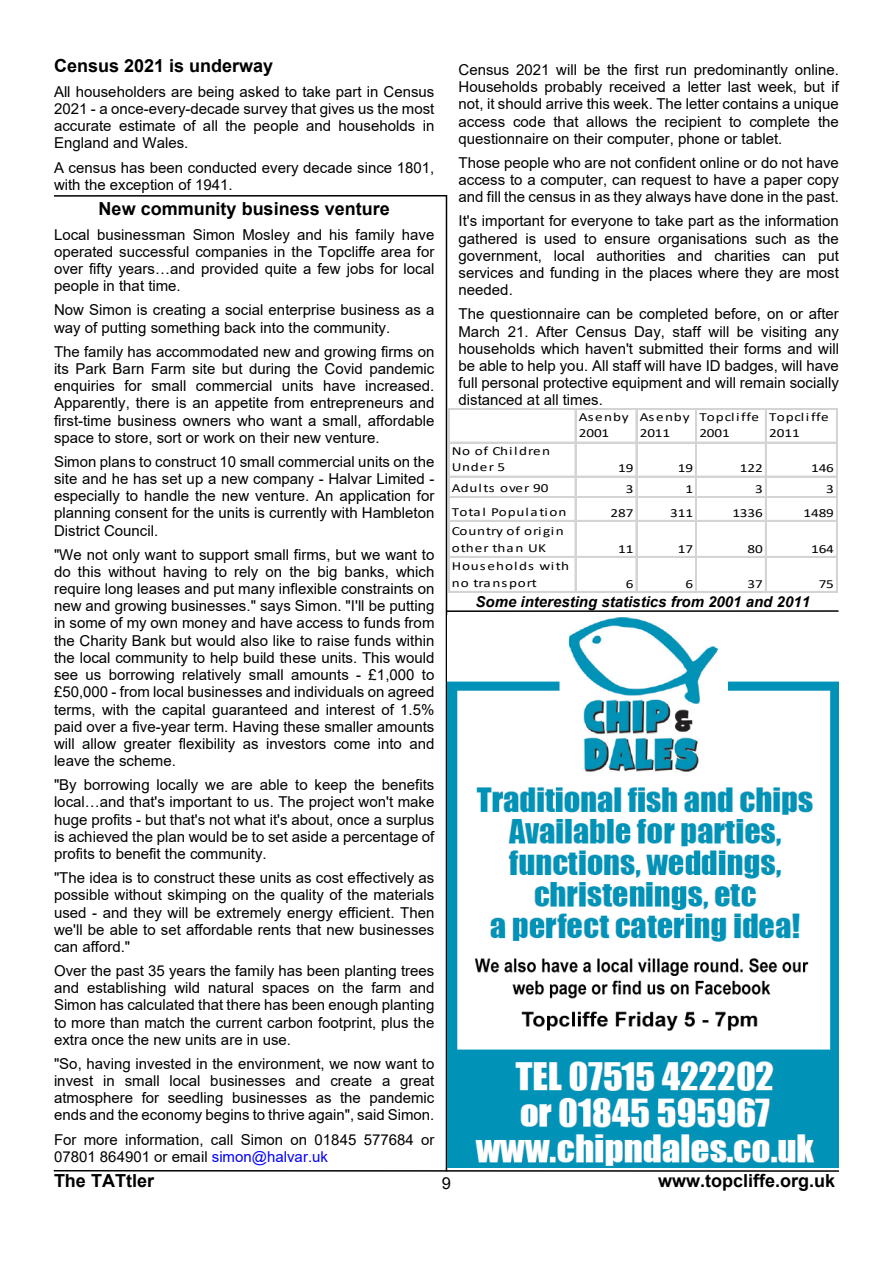
<style>
.page{position:relative;width:893px;height:1263px;background:#fff}
.page>*{position:absolute;margin:0;border:0;box-sizing:border-box;transform-origin:0 0}
.t1{font:700 18px "Arial";color:#000}
.t2{font:16.5px "Arial";color:#000}
.t3{font:15px/17.2px "Arial";color:#000;text-align:justify}
.t4{font:italic 700 15px "Arial";color:#000}
.t5{font:12.3px/16.5px "Calibri";letter-spacing:.06em;color:#000;scale:1.23 1}
.t6{font:12.3px/16.5px "Calibri";letter-spacing:.03em;color:#000;scale:1.23 1}
.s1{color:#00f}
</style>
<div class="page">
<hr style="left:54px;top:1170px;width:785px;height:2px;background:#000">
<hr style="left:446px;top:54px;width:1px;height:1117px;background:#000">
<img style="left:448px;top:617px;width:391px;height:550px">
<hr style="left:446px;top:610px;width:392px;height:2px;background:#000">
<div style="left:442px;top:54px;width:7px;height:141px;background:#fff"></div>
<hr style="left:54px;top:195px;width:392px;height:2px;background:#000">
<hr style="left:448px;top:408px;width:388px;height:1px;background:#d4d4d4">
<hr style="left:448px;top:442px;width:388px;height:1px;background:#d4d4d4">
<hr style="left:448px;top:476px;width:388px;height:1px;background:#d4d4d4">
<hr style="left:448px;top:496px;width:388px;height:1px;background:#d4d4d4">
<hr style="left:448px;top:497px;width:388px;height:1px;background:#d4d4d4">
<hr style="left:448px;top:520px;width:388px;height:1px;background:#d4d4d4">
<hr style="left:448px;top:556px;width:388px;height:1px;background:#d4d4d4">
<hr style="left:448px;top:591px;width:388px;height:1px;background:#d4d4d4">
<hr style="left:448px;top:408px;width:1px;height:184px;background:#d4d4d4">
<hr style="left:575px;top:408px;width:1px;height:184px;background:#d4d4d4">
<hr style="left:636px;top:408px;width:1px;height:184px;background:#d4d4d4">
<hr style="left:695px;top:408px;width:1px;height:184px;background:#d4d4d4">
<hr style="left:696px;top:408px;width:1px;height:184px;background:#d4d4d4">
<hr style="left:765px;top:408px;width:2px;height:184px;background:#d4d4d4">
<hr style="left:836px;top:408px;width:2px;height:184px;background:#d4d4d4">
<p class="t1" style="left:54px;top:59px;width:221px">Census 2021 is underway</p>
<p class="t3" style="left:54px;top:84px;width:382px">All householders are being asked to take part in Census 2021 - a once-every-decade survey that gives us the most accurate estimate of all the people and households in England and Wales.</p>
<p class="t3" style="left:54px;top:160px;width:382px">A census has been conducted every decade since 1801, with the exception of 1941.</p>
<p class="t1" style="left:99px;top:202px;width:293px">New community business venture</p>
<p class="t3" style="left:54px;top:227px;width:382px">Local businessman Simon Mosley and his family have operated successful companies in the Topcliffe area for over fifty years…and provided quite a few jobs for local people in that time.</p>
<p class="t3" style="left:54px;top:303px;width:382px">Now Simon is creating a social enterprise business as a way of putting something back into the community.</p>
<p class="t3" style="left:54px;top:344px;width:382px">The family has accommodated new and growing firms on its Park Barn Farm site but during the Covid pandemic enquiries for small commercial units have increased.<br>Apparently, there is an appetite from entrepreneurs and first-time business owners who want a small, affordable space to store, sort or work on their new venture.</p>
<p class="t3" style="left:54px;top:454px;width:382px">Simon plans to construct 10 small commercial units on the site and he has set up a new company - Halvar Limited - especially to handle the new venture. An application for planning consent for the units is currently with Hambleton District Council.</p>
<p class="t3" style="left:54px;top:547px;width:382px">"We not only want to support small firms, but we want to do this without having to rely on the big banks, which require long leases and put many inflexible constraints on new and growing businesses." says Simon. "I'll be putting in some of my own money and have access to funds from the Charity Bank but would also like to raise funds within the local community to help build these units. This would see us borrowing relatively small amounts - £1,000 to £50,000 - from local businesses and individuals on agreed terms, with the capital guaranteed and interest of 1.5% paid over a five-year term. Having these smaller amounts will allow greater flexibility as investors come into and leave the scheme.</p>
<p class="t3" style="left:54px;top:778px;width:382px">"By borrowing locally we are able to keep the benefits local…and that's important to us. The project won't make huge profits - but that's not what it's about, once a surplus is achieved the plan would be to set aside a percentage of profits to benefit the community.</p>
<p class="t3" style="left:54px;top:870px;width:382px">"The idea is to construct these units as cost effectively as possible without skimping on the quality of the materials used - and they will be extremely energy efficient. Then we'll be able to set affordable rents that new businesses can afford."</p>
<p class="t3" style="left:54px;top:963px;width:382px">Over the past 35 years the family has been planting trees and establishing wild natural spaces on the farm and Simon has calculated that there has been enough planting to more than match the current carbon footprint, plus the extra once the new units are in use.</p>
<p class="t3" style="left:54px;top:1056px;width:382px">"So, having invested in the environment, we now want to invest in small local businesses and create a great atmosphere for seedling businesses as the pandemic ends and the economy begins to thrive again", said Simon.</p>
<p class="t3" style="left:54px;top:1132px;width:382px">For more information, call Simon on 01845 577684 or<br>07801 864901 or email <span class="s1">simon@halvar.uk</span></p>
<p class="t3" style="left:458px;top:63px;width:382px">Census 2021 will be the first run predominantly online.<br>Households probably received a letter last week, but if not, it should arrive this week. The letter contains a unique access code that allows the recipient to complete the questionnaire on their computer, phone or tablet.</p>
<p class="t3" style="left:458px;top:155px;width:382px">Those people who are not confident online or do not have access to a computer, can request to have a paper copy and fill the census in as they always have done in the past.</p>
<p class="t3" style="left:458px;top:214px;width:382px">It's important for everyone to take part as the information gathered is used to ensure organisations such as the government, local authorities and charities can put services and funding in the places where they are most needed.</p>
<p class="t3" style="left:458px;top:307px;width:382px">The questionnaire can be completed before, on or after March 21. After Census Day, staff will be visiting any households which haven't submitted their forms and will be able to help you. All staff will have ID badges, will have full personal protective equipment and will remain socially distanced at all times.</p>
<p class="t6" style="left:579px;top:410px;width:42px">Asenby<br>2001</p>
<p class="t6" style="left:640px;top:410px;width:42px">Asenby<br>2011</p>
<p class="t6" style="left:699px;top:410px;width:50px">Topcliffe<br>2001</p>
<p class="t6" style="left:769px;top:410px;width:50px">Topcliffe<br>2011</p>
<p class="t5" style="left:452px;top:444px;width:81px">No of Children<br>Under 5</p>
<p class="t6" style="left:618px;top:461px;width:14px">19</p>
<p class="t6" style="left:678px;top:461px;width:14px">19</p>
<p class="t6" style="left:740px;top:461px;width:20px">122</p>
<p class="t6" style="left:811px;top:461px;width:20px">146</p>
<p class="t5" style="left:452px;top:481px;width:80px">Adults over 90</p>
<p class="t6" style="left:626px;top:482px;width:8px">3</p>
<p class="t6" style="left:685px;top:482px;width:8px">1</p>
<p class="t6" style="left:755px;top:482px;width:8px">3</p>
<p class="t6" style="left:826px;top:482px;width:8px">3</p>
<p class="t5" style="left:452px;top:504px;width:95px">Total Population</p>
<p class="t6" style="left:610px;top:505px;width:20px">287</p>
<p class="t6" style="left:670px;top:505px;width:20px">311</p>
<p class="t6" style="left:732px;top:505px;width:26px">1336</p>
<p class="t6" style="left:803px;top:505px;width:26px">1489</p>
<p class="t5" style="left:452px;top:524px;width:93px">Country of origin other than UK</p>
<p class="t6" style="left:618px;top:541px;width:14px">11</p>
<p class="t6" style="left:678px;top:541px;width:14px">17</p>
<p class="t6" style="left:748px;top:541px;width:14px">80</p>
<p class="t6" style="left:811px;top:541px;width:20px">164</p>
<p class="t5" style="left:452px;top:559px;width:97px">Households with no transport</p>
<p class="t6" style="left:626px;top:576px;width:8px">6</p>
<p class="t6" style="left:685px;top:576px;width:8px">6</p>
<p class="t6" style="left:748px;top:576px;width:14px">37</p>
<p class="t6" style="left:819px;top:576px;width:14px">75</p>
<p class="t4" style="left:475px;top:596px;width:336px">Some interesting statistics from 2001 and 2011</p>
<p class="t1" style="left:54px;top:1174px;width:102px">The TATtler</p>
<p class="t1" style="left:658px;top:1174px;width:179px">www.topcliffe.org.uk</p>
<p class="t2" style="left:442px;top:1177px;width:11px">9</p>
</div>
